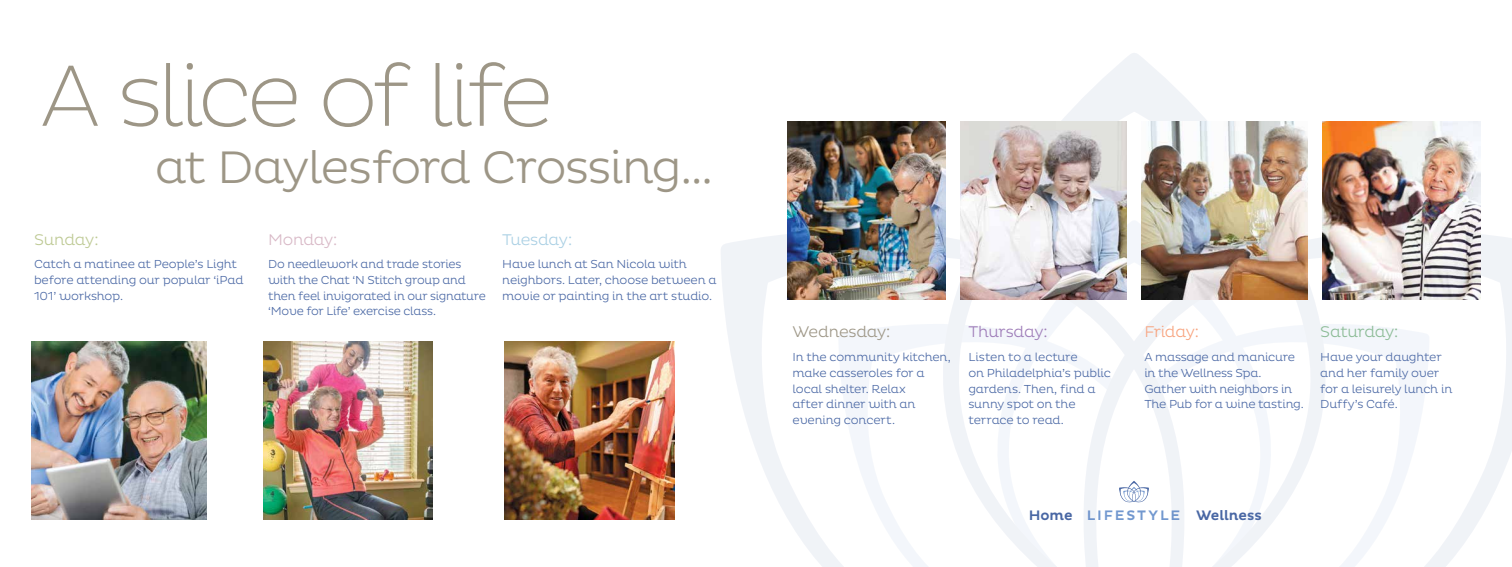
<style>
.page{position:relative;width:1512px;height:567px;background:#fff}
.page>*{position:absolute;margin:0;border:0;box-sizing:border-box;transform-origin:0 0}
.t1{font:200 88.38px "Pluto";letter-spacing:-.065em;color:#9d9686}
.t2{font:300 46.38px "Pluto";letter-spacing:-.035em;color:#9d9686}
.t3{font:300 15.75px "Pluto";letter-spacing:-.02em;color:#9d9686}
.t4{font:300 15.75px "Pluto";letter-spacing:-.025em;color:#9e7cb8}
.t5{font:300 15.75px "Pluto";letter-spacing:-.03em;color:#8bbb95}
.t6{font:300 15.75px "Pluto";letter-spacing:-.025em;color:#aad0e4}
.t7{font:300 15.75px "Pluto";letter-spacing:-.025em;color:#bdc993}
.t8{font:300 15.75px "Pluto";letter-spacing:-.02em;color:#d8b8c6}
.t9{font:300 15.75px "Pluto";letter-spacing:-.03em;color:#f8a37e}
.t10{font:500 14px "Pluto";color:#4967a4}
.t11{font:300 11.81px/15.8px "Pluto";letter-spacing:-.02em;color:#4967a4}
.s1{color:#7298cf}
</style>
<div class="page">
<svg style="left:721px;top:53px;width:791px;height:514px"></svg>
<img style="left:32px;top:342px;width:175px;height:178px">
<img style="left:263px;top:342px;width:170px;height:178px">
<img style="left:505px;top:342px;width:169px;height:178px">
<img style="left:1323px;top:121px;width:157px;height:178px">
<img style="left:788px;top:121px;width:157px;height:178px">
<img style="left:961px;top:121px;width:165px;height:178px">
<img style="left:1142px;top:121px;width:165px;height:178px">
<h1 class="t1" style="left:40px;top:46px;width:515px">A slice of life</h1>
<h2 class="t2" style="left:155px;top:141px;width:560px">at Daylesford Crossing…</h2>
<h3 class="t7" style="left:34px;top:230px;width:66px">Sunday:</h3>
<p class="t11" style="left:34px;top:256px;width:211px">Catch a matinee at People’s Light before attending our popular ‘iPad<br>101’ workshop.</p>
<h3 class="t8" style="left:268px;top:230px;width:71px">Monday:</h3>
<p class="t11" style="left:268px;top:256px;width:219px">Do needlework and trade stories with the Chat ‘N Stitch group and then feel invigorated in our signature ‘Move for Life’ exercise class.</p>
<h3 class="t6" style="left:502px;top:230px;width:71px">Tuesday:</h3>
<p class="t11" style="left:502px;top:256px;width:216px">Have lunch at San Nicola with neighbors. Later, choose between a movie or painting in the art studio.</p>
<h3 class="t3" style="left:793px;top:323px;width:99px">Wednesday:</h3>
<p class="t11" style="left:793px;top:349px;width:160px">In the community kitchen, make casseroles for a local shelter. Relax<br>after dinner with an evening concert.</p>
<h3 class="t4" style="left:968px;top:323px;width:81px">Thursday:</h3>
<p class="t11" style="left:968px;top:349px;width:144px">Listen to a lecture<br>on Philadelphia’s public gardens. Then, find a sunny spot on the terrace to read.</p>
<h3 class="t9" style="left:1144px;top:323px;width:56px">Friday:</h3>
<p class="t11" style="left:1144px;top:349px;width:161px">A massage and manicure in the Wellness Spa.<br>Gather with neighbors in<br>The Pub for a wine tasting.</p>
<h3 class="t5" style="left:1320px;top:323px;width:80px">Saturday:</h3>
<p class="t11" style="left:1320px;top:349px;width:134px">Have your daughter and her family over for a leisurely lunch in<br>Duffy’s Café.</p>
<p class="t10" style="left:1029px;top:507px;width:234px">Home <span class="s1">LIFEST YLE</span> Wellness</p>
</div>
